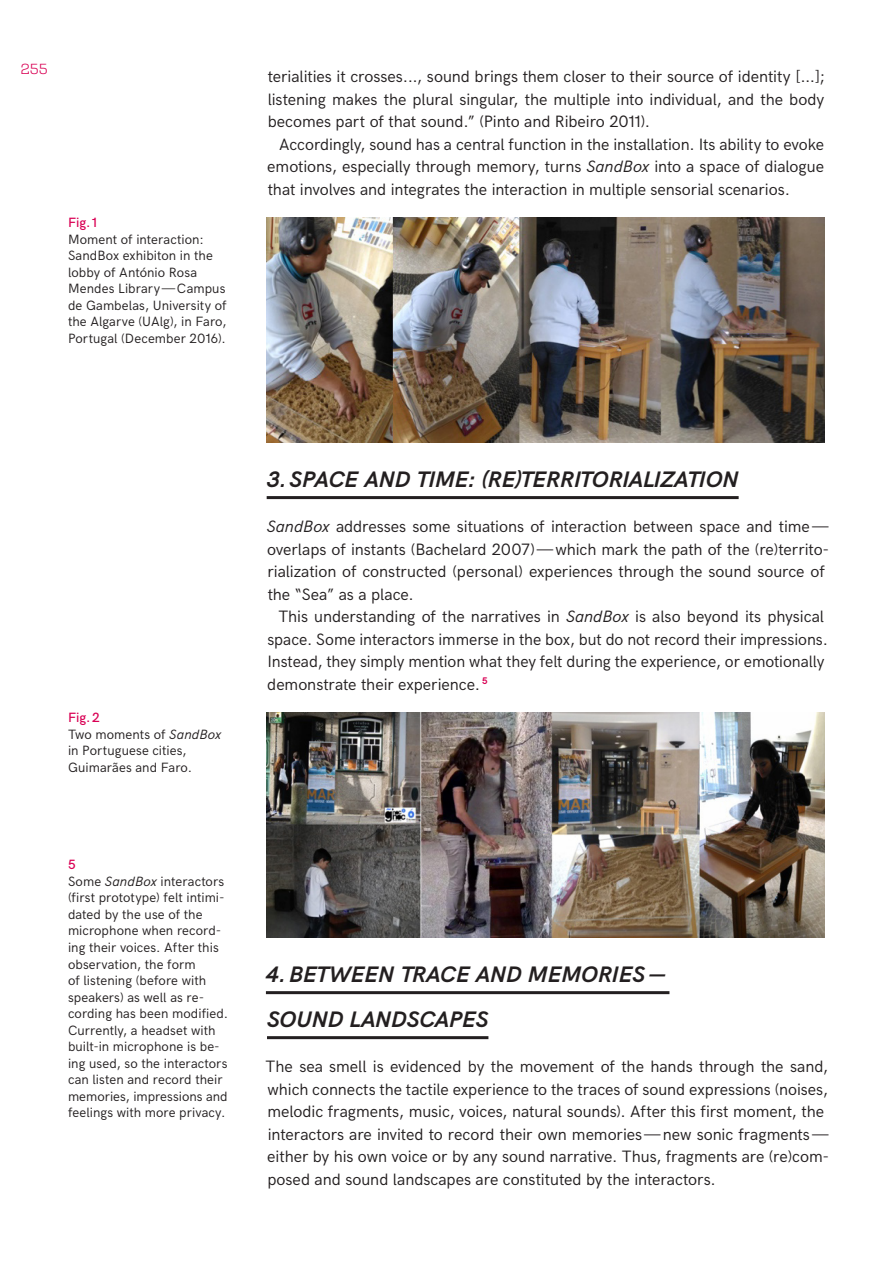
<style>
.page{position:relative;width:893px;height:1263px;background:#fff}
.page>*{position:absolute;margin:0;border:0;box-sizing:border-box;transform-origin:0 0}
.Subtemas{font:italic 700 22.5px "HK Grotesk";color:#231f20}
.Body{font:16.5px/22.5px "HK Grotesk";letter-spacing:-.005em;color:#231f20}
.t1{font:300 15px "User Upright";color:#d90054}
.Legendas_texto{font:13.5px/16.5px "HK Grotesk";letter-spacing:.005em;color:#231f20}
.Legendas_Número{font:500 13.5px "HK Grotesk";letter-spacing:.005em;color:#d90054}
.s1{font-style:italic}
</style>
<div class="page">
<hr style="left:267px;top:496px;width:472px;height:3px;background:#231f20">
<hr style="left:266px;top:991px;width:403px;height:3px;background:#231f20">
<hr style="left:267px;top:1036px;width:221px;height:3px;background:#231f20">
<img style="left:267px;top:218px;width:558px;height:224px">
<img style="left:267px;top:712px;width:558px;height:225px">
<p class="t1" style="left:21px;top:61px;width:29px">255</p>
<p class="Legendas_Número" style="left:68px;top:212px;width:30px">Fig.1</p>
<p class="Legendas_texto" style="left:68px;top:230px;width:137px">Moment of interaction:</p>
<p class="Legendas_texto" style="left:68px;top:246px;width:160px">SandBox exhibiton in the lobby of António Rosa<br>Mendes Library—Campus de Gambelas, University of the Algarve (UAlg), in Faro,<br>Portugal (December 2016).</p>
<p class="Body" style="left:268px;top:64px;width:559px;text-align:justify">terialities it crosses..., sound brings them closer to their source of identity [...]; listening makes the plural singular, the multiple into individual, and the body becomes part of that sound.” (Pinto and Ribeiro 2011).</p>
<p class="Body" style="left:267px;top:131px;width:558px;text-align:justify;text-indent:12px">Accordingly, sound has a central function in the installation. Its ability to evoke emotions, especially through memory, turns <span class="s1">SandBox</span> into a space of dialogue that involves and integrates the interaction in multiple sensorial scenarios.</p>
<p class="Legendas_Número" style="left:68px;top:708px;width:33px">Fig.2</p>
<p class="Legendas_texto" style="left:68px;top:725px;width:155px">Two moments of <span class="s1">SandBox </span>in Portuguese cities,</p>
<p class="Legendas_texto" style="left:68px;top:758px;width:126px">Guimarães and Faro.</p>
<p class="Legendas_Número" style="left:68px;top:855px;width:9px">5</p>
<p class="Legendas_texto" style="left:68px;top:872px;width:158px;text-align:justify">Some <span class="s1">SandBox</span> interactors (first prototype) felt intimi&shy;dated by the use of the</p>
<p class="Legendas_texto" style="left:68px;top:921px;width:162px">microphone when record&shy;ing their voices. After this observation, the form<br>of listening (before with speakers) as well as re&shy;cording has been modified.</p>
<p class="Legendas_texto" style="left:68px;top:1020px;width:161px">Currently, a headset with built-in microphone is be&shy;ing used, so the interactors can listen and record their memories, impressions and feelings with more privacy.</p>
<p class="Subtemas" style="left:267px;top:462px;width:473px">3.SPACE AND TIME: (RE)TERRITORIALIZATION</p>
<p class="Body" style="left:267px;top:514px;width:564px"><span class="s1">SandBox</span> addresses some situations of interaction between space and time— overlaps of instants (Bachelard 2007)—which mark the path of the (re)territo&shy;rialization of constructed (personal) experiences through the sound source of the “Sea” as a place.</p>
<p class="Body" style="left:267px;top:604px;width:562px;text-indent:11px">This understanding of the narratives in <span class="s1">SandBox</span> is also beyond its physical space. Some interactors immerse in the box, but do not record their impressions.<br>Instead, they simply mention what they felt during the experience, or emotionally demonstrate their experience. <sup>5</sup></p>
<p class="Subtemas" style="left:266px;top:957px;width:402px">4.BETWEEN TRACE AND MEMORIES—</p>
<p class="Subtemas" style="left:267px;top:1002px;width:223px">SOUND LANDSCAPES</p>
<p class="Body" style="left:266px;top:1054px;width:565px">The sea smell is evidenced by the movement of the hands through the sand, which connects the tactile experience to the traces of sound expressions (noises, melodic fragments, music, voices, natural sounds). After this first moment, the interactors are invited to record their own memories—new sonic fragments— either by his own voice or by any sound narrative. Thus, fragments are (re)com&shy;posed and sound landscapes are constituted by the interactors.</p>
</div>
